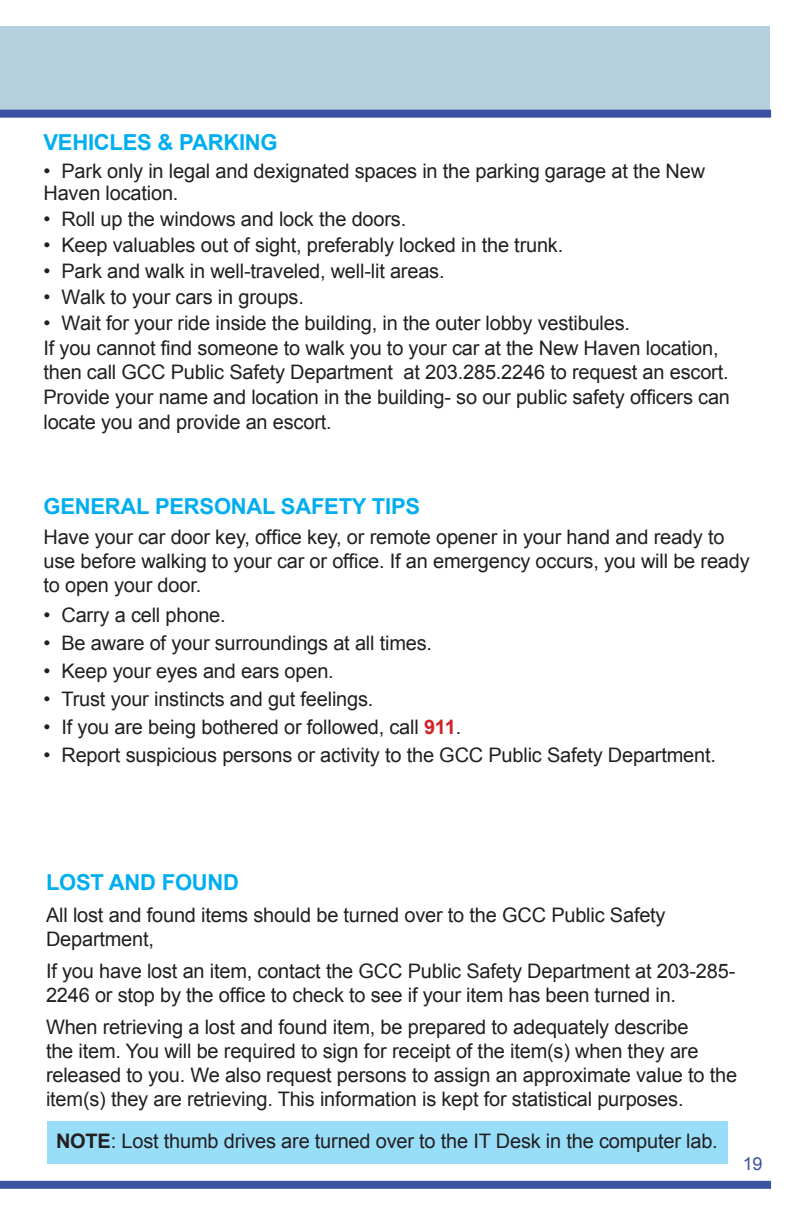
<style>
.page{position:relative;width:792px;height:1224px;background:#fff}
.page>*{position:absolute;margin:0;border:0;box-sizing:border-box;transform-origin:0 0}
.t1{font:700 22px "Arial";letter-spacing:-.01em;color:#00aeef}
.t2{font:20px/24px "Arial";letter-spacing:-.01em;color:#231f20}
.t3{font:18px "Arial";color:#3b52a2}
.s1{font-weight:700;color:#d1232a}
.s2{font-weight:700}
</style>
<div class="page">
<div style="left:0;top:26px;width:770px;height:83px;background:#b5d0df"></div>
<div style="left:0;top:110px;width:771px;height:8px;background:#3b52a2"></div>
<div style="left:0;top:1181px;width:771px;height:8px;background:#3b52a2"></div>
<div style="left:47px;top:1122px;width:681px;height:42px;background:#99def8"></div>
<p class="t1" style="left:44px;top:128px;width:236px">VEHICLES &amp; PARKING</p>
<p class="t2" style="left:44px;top:160px;width:663px;line-height:22px">• Park only in legal and dexignated spaces in the parking garage at the New<br>Haven location.</p>
<p class="t2" style="left:44px;top:207px;width:364px">• Roll up the windows and lock the doors.</p>
<p class="t2" style="left:44px;top:233px;width:521px">• Keep valuables out of sight, preferably locked in the trunk.</p>
<p class="t2" style="left:44px;top:259px;width:403px">• Park and walk in well-traveled, well-lit areas.</p>
<p class="t2" style="left:44px;top:285px;width:262px">• Walk to your cars in groups.</p>
<p class="t2" style="left:43px;top:311px;width:688px;line-height:24.6px">• Wait for your ride inside the building, in the outer lobby vestibules.<br>If you cannot find someone to walk you to your car at the New Haven location, then call GCC Public Safety Department at 203.285.2246 to request an escort.<br>Provide your name and location in the building- so our public safety officers can locate you and provide an escort.</p>
<p class="t1" style="left:44px;top:492px;width:378px">GENERAL PERSONAL SAFETY TIPS</p>
<p class="t2" style="left:44px;top:525px;width:708px">Have your car door key, office key, or remote opener in your hand and ready to use before walking to your car or office. If an emergency occurs, you will be ready to open your door.</p>
<p class="t2" style="left:44px;top:603px;width:184px">• Carry a cell phone.</p>
<p class="t2" style="left:44px;top:631px;width:390px">• Be aware of your surroundings at all times.</p>
<p class="t2" style="left:44px;top:659px;width:292px">• Keep your eyes and ears open.</p>
<p class="t2" style="left:44px;top:687px;width:331px">• Trust your instincts and gut feelings.</p>
<p class="t2" style="left:44px;top:715px;width:419px">• If you are being bothered or followed, call <span class="s1">911</span>.</p>
<p class="t2" style="left:44px;top:743px;width:674px">• Report suspicious persons or activity to the GCC Public Safety Department.</p>
<p class="t1" style="left:46px;top:868px;width:195px">LOST AND FOUND</p>
<p class="t2" style="left:46px;top:904px;width:621px">All lost and found items should be turned over to the GCC Public Safety<br>Department,</p>
<p class="t2" style="left:46px;top:960px;width:691px">If you have lost an item, contact the GCC Public Safety Department at 203-285-<br>2246 or stop by the office to check to see if your item has been turned in.</p>
<p class="t2" style="left:46px;top:1016px;width:693px">When retrieving a lost and found item, be prepared to adequately describe<br>the item. You will be required to sign for receipt of the item(s) when they are released to you. We also request persons to assign an approximate value to the item(s) they are retrieving. This information is kept for statistical purposes.</p>
<p class="t2" style="left:56px;top:1130px;width:663px"><span class="s2">NOTE</span>: Lost thumb drives are turned over to the IT Desk in the computer lab.</p>
<p class="t3" style="left:743px;top:1151px;width:21px">19</p>
</div>
